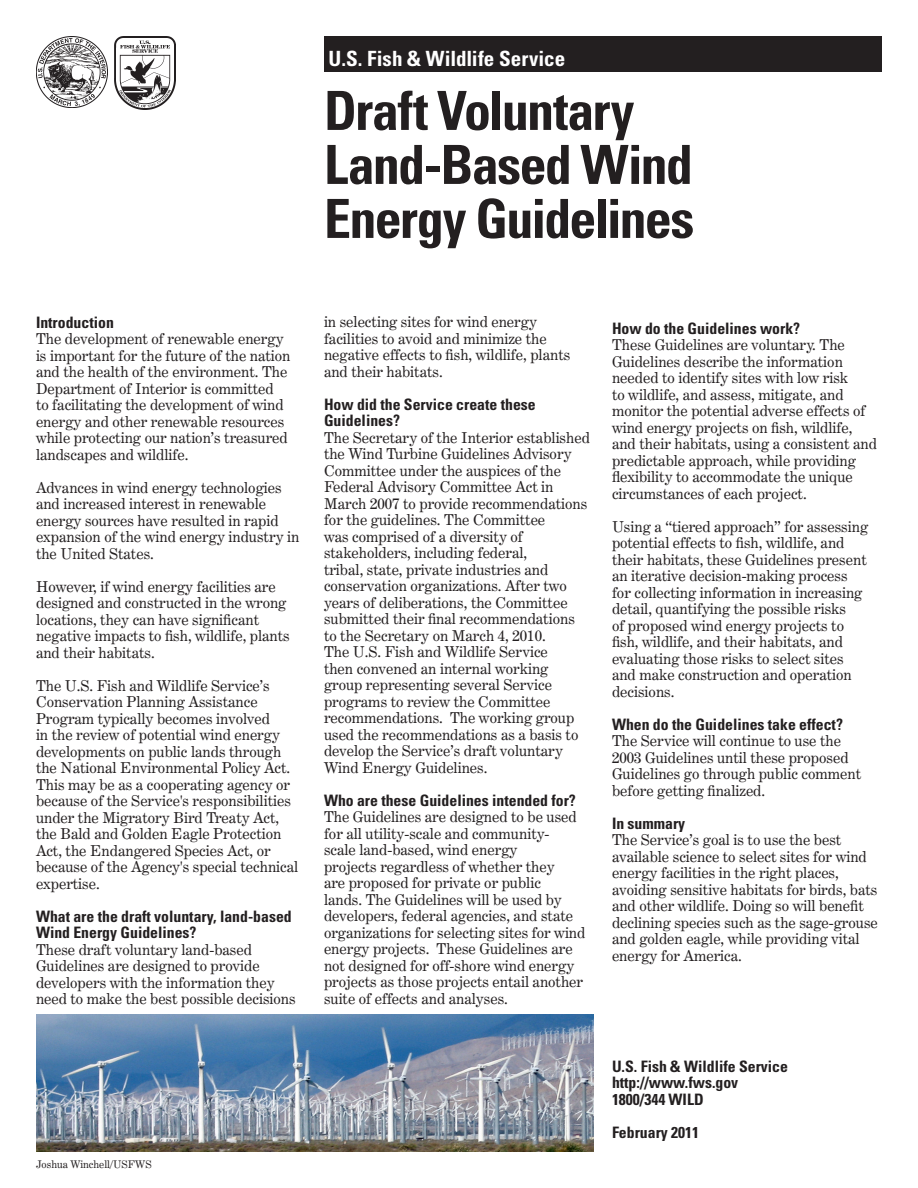
<style>
.page{position:relative;width:918px;height:1188px;background:#fff}
.page>*{position:absolute;margin:0;border:0;box-sizing:border-box;transform-origin:0 0}
.Cover_Title{font:700 condensed 54px "Univers";letter-spacing:-.035em;color:#231f20}
.t1{font:700 condensed 21px "Univers";color:#fff}
.Text_Heading{font:700 condensed 15.75px/16.5px "Univers";color:#231f20}
.Text{font:15px/16.5px "Century Expanded BT";color:#231f20}
.Photo_Credit{font:10.5px "Century Expanded BT";color:#231f20}
</style>
<div class="page">
<div style="left:324px;top:36px;width:558px;height:36px;background:#231f20"></div>
<img style="left:36px;top:36px;width:72px;height:72px">
<img style="left:114px;top:36px;width:61px;height:73px">
<img style="left:36px;top:1014px;width:558px;height:138px">
<p class="t1" style="left:329px;top:46px;width:238px">U.S. Fish &amp; Wildlife Service</p>
<p class="Cover_Title" style="left:324px;top:78px;width:312px">Draft Voluntary</p>
<p class="Cover_Title" style="left:324px;top:132px;width:370px">Land-Based Wind</p>
<p class="Cover_Title" style="left:324px;top:186px;width:372px">Energy Guidelines</p>
<p class="Text_Heading" style="left:36px;top:314px;width:79px">Introduction</p>
<p class="Text" style="left:36px;top:330px;width:256px">The development of renewable energy is important for the future of the nation and the health of the environment. The Department of Interior is committed<br>to facilitating the development of wind energy and other renewable resources while protecting our nation’s treasured landscapes and wildlife.</p>
<p class="Text" style="left:36px;top:479px;width:265px">Advances in wind energy technologies and increased interest in renewable energy sources have resulted in rapid expansion of the wind energy industry in the United States.</p>
<p class="Text" style="left:36px;top:578px;width:255px">However, if wind energy facilities are designed and constructed in the wrong locations, they can have significant negative impacts to fish, wildlife, plants and their habitats.</p>
<p class="Text" style="left:36px;top:677px;width:264px">The U.S. Fish and Wildlife Service’s Conservation Planning Assistance Program typically becomes involved<br>in the review of potential wind energy developments on public lands through the National Environmental Policy Act.<br>This may be as a cooperating agency or because of the Service's responsibilities under the Migratory Bird Treaty Act, the Bald and Golden Eagle Protection Act, the Endangered Species Act, or because of the Agency's special technical expertise.</p>
<p class="Text_Heading" style="left:36px;top:908px;width:257px">What are the draft voluntary, land-based<br>Wind Energy Guidelines?</p>
<p class="Text" style="left:36px;top:941px;width:261px">These draft voluntary land-based Guidelines are designed to provide developers with the information they need to make the best possible decisions</p>
<p class="Photo_Credit" style="left:36px;top:1158px;width:117px">Joshua Winchell/USFWS</p>
<p class="Text" style="left:324px;top:313px;width:248px">in selecting sites for wind energy facilities to avoid and minimize the negative effects to fish, wildlife, plants and their habitats.</p>
<p class="Text_Heading" style="left:324px;top:396px;width:213px">How did the Service create these<br>Guidelines?</p>
<p class="Text" style="left:324px;top:429px;width:267px">The Secretary of the Interior established the Wind Turbine Guidelines Advisory Committee under the auspices of the Federal Advisory Committee Act in March 2007 to provide recommendations for the guidelines. The Committee<br>was comprised of a diversity of stakeholders, including federal,<br>tribal, state, private industries and conservation organizations. After two years of deliberations, the Committee submitted their final recommendations to the Secretary on March 4, 2010.<br>The U.S. Fish and Wildlife Service<br>then convened an internal working group representing several Service programs to review the Committee recommendations. The working group used the recommendations as a basis to develop the Service’s draft voluntary Wind Energy Guidelines.</p>
<p class="Text_Heading" style="left:324px;top:792px;width:253px">Who are these Guidelines intended for?</p>
<p class="Text" style="left:324px;top:808px;width:263px">The Guidelines are designed to be used for all utility-scale and community-<br>scale land-based, wind energy<br>projects regardless of whether they<br>are proposed for private or public<br>lands. The Guidelines will be used by developers, federal agencies, and state organizations for selecting sites for wind energy projects. These Guidelines are not designed for off-shore wind energy projects as those projects entail another suite of effects and analyses.</p>
<p class="Text_Heading" style="left:612px;top:320px;width:190px">How do the Guidelines work?</p>
<p class="Text" style="left:612px;top:336px;width:266px">These Guidelines are voluntary. The Guidelines describe the information needed to identify sites with low risk<br>to wildlife, and assess, mitigate, and monitor the potential adverse effects of wind energy projects on fish, wildlife, and their habitats, using a consistent and predictable approach, while providing flexibility to accommodate the unique circumstances of each project.</p>
<p class="Text" style="left:612px;top:518px;width:258px">Using a “tiered approach” for assessing potential effects to fish, wildlife, and their habitats, these Guidelines present an iterative decision-making process for collecting information in increasing detail, quantifying the possible risks<br>of proposed wind energy projects to fish, wildlife, and their habitats, and evaluating those risks to select sites and make construction and operation decisions.</p>
<p class="Text_Heading" style="left:612px;top:716px;width:233px">When do the Guidelines take effect?</p>
<p class="Text" style="left:612px;top:732px;width:251px">The Service will continue to use the 2003 Guidelines until these proposed Guidelines go through public comment before getting finalized.</p>
<p class="Text_Heading" style="left:612px;top:815px;width:75px">In summary</p>
<p class="Text" style="left:612px;top:831px;width:267px">The Service’s goal is to use the best available science to select sites for wind energy facilities in the right places, avoiding sensitive habitats for birds, bats and other wildlife. Doing so will benefit declining species such as the sage-grouse and golden eagle, while providing vital energy for America.</p>
<p class="Text_Heading" style="left:612px;top:1058px;width:178px">U.S. Fish &amp; Wildlife Service</p>
<p class="Text_Heading" style="left:612px;top:1074px;width:128px">http://www.fws.gov</p>
<p class="Text_Heading" style="left:612px;top:1091px;width:93px">1800/344 WILD</p>
<p class="Text_Heading" style="left:612px;top:1124px;width:89px">February 2011</p>
</div>
